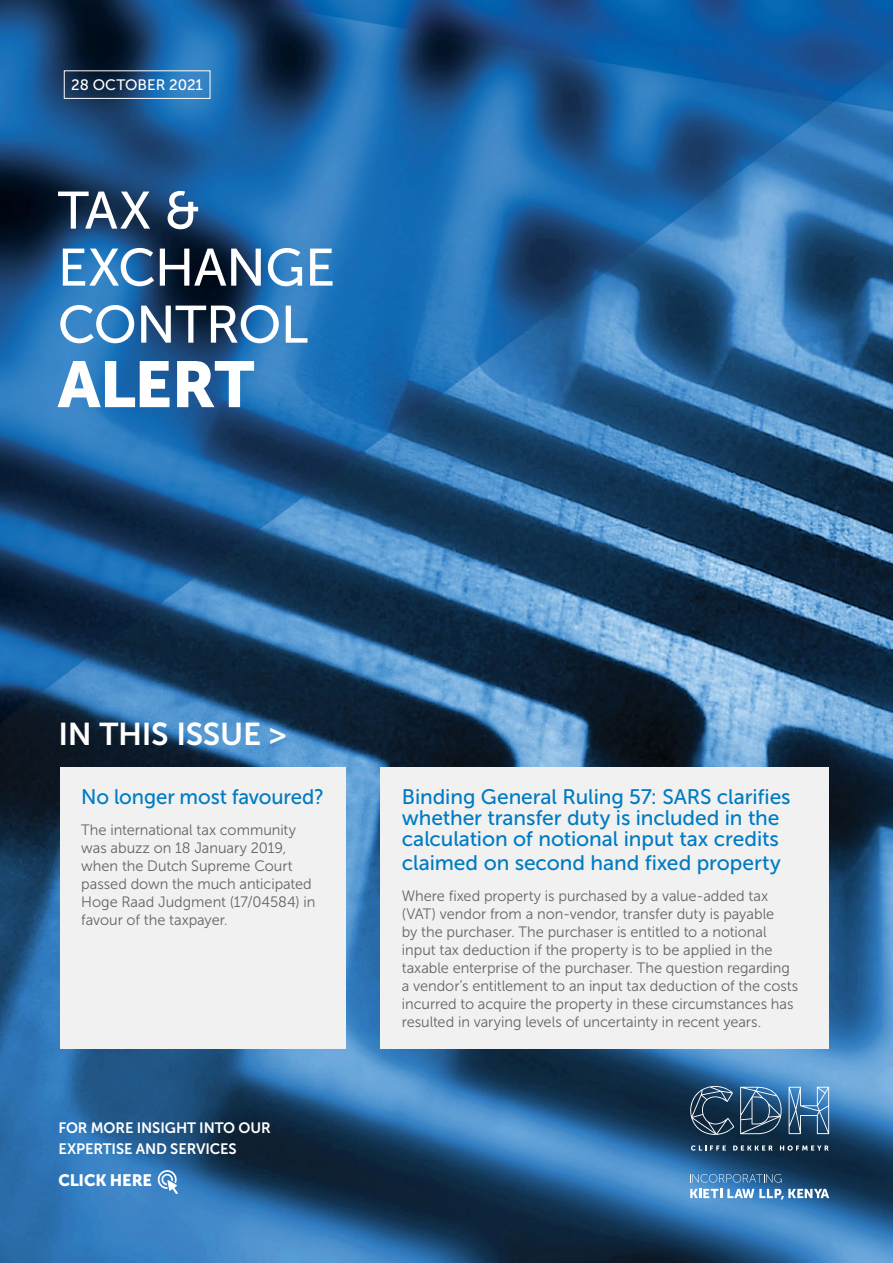
<style>
.page{position:relative;width:893px;height:1263px;background:#fff}
.page>*{position:absolute;margin:0;border:0;box-sizing:border-box;transform-origin:0 0}
.t1{font:64.5px "Museo Sans 900";letter-spacing:-.02em;color:#fff}
.t2{font:52.5px/57px "Museo Sans 500";letter-spacing:-.01em;color:#fff}
.t3{font:31.5px "Museo Sans 700";letter-spacing:-.01em;color:#fff}
.t4{font:21px/21px "Museo Sans 500";letter-spacing:-.005em;color:#007bc2}
.t5{font:16.5px "Museo Sans 900";letter-spacing:-.02em;color:#fff}
.t6{font:15.15px "Museo Sans 500";letter-spacing:-.005em;color:#fff}
.t7{font:15px/18px "Museo Sans 300";color:#636466}
.t8{font:15px/21px "Museo Sans 700";letter-spacing:-.01em;color:#fff}
</style>
<div class="page">
<img style="left:0;top:0;width:893px;height:1263px">
<div style="left:60px;top:767px;width:285px;height:281px;background:#f1f1f2"></div>
<svg style="left:158px;top:1170px;width:20px;height:24px"></svg>
<div style="left:64px;top:70px;width:146px;height:29px;border:1px solid #fff"></div>
<svg style="left:780px;top:1145px;width:49px;height:6px"></svg>
<svg style="left:733px;top:1145px;width:40px;height:5px"></svg>
<svg style="left:691px;top:1145px;width:35px;height:6px"></svg>
<svg style="left:690px;top:1086px;width:44px;height:49px"></svg>
<svg style="left:740px;top:1087px;width:42px;height:47px"></svg>
<svg style="left:789px;top:1087px;width:40px;height:47px"></svg>
<svg style="left:690px;top:1174px;width:92px;height:9px"></svg>
<svg style="left:690px;top:1189px;width:139px;height:10px"></svg>
<div style="left:381px;top:767px;width:448px;height:281px;background:#f1f1f2"></div>
<p class="t6" style="left:71px;top:77px;width:133px">28 OCTOBER 2021</p>
<h2 class="t2" style="left:58px;top:182px;width:279px">TAX &amp;<br>EXCHANGE<br>CONTROL</h2>
<h1 class="t1" style="left:58px;top:348px;width:198px">ALERT</h1>
<h3 class="t3" style="left:59px;top:716px;width:229px">IN THIS ISSUE &gt;</h3>
<h3 class="t4" style="left:81px;top:787px;width:244px">No longer most favoured?</h3>
<p class="t7" style="left:81px;top:821px;width:236px">The international tax community was abuzz on 18 January 2019, when the Dutch Supreme Court passed down the much anticipated<br>Hoge Raad Judgment (17/04584) in favour of the taxpayer.</p>
<p class="t8" style="left:59px;top:1117px;width:214px">FOR MORE INSIGHT INTO OUR<br>EXPERTISE AND SERVICES</p>
<p class="t5" style="left:59px;top:1171px;width:95px">CLICK HERE</p>
<h3 class="t4" style="left:402px;top:787px;width:390px">Binding General Ruling 57: SARS clarifies whether transfer duty is included in the calculation of notional input tax credits</h3>
<h3 class="t4" style="left:402px;top:853px;width:380px">claimed on second hand fixed property</h3>
<p class="t7" style="left:402px;top:887px;width:398px">Where fixed property is purchased by a value-added tax (VAT) vendor from a non-vendor, transfer duty is payable<br>by the purchaser. The purchaser is entitled to a notional input tax deduction if the property is to be applied in the taxable enterprise of the purchaser. The question regarding a vendor’s entitlement to an input tax deduction of the costs incurred to acquire the property in these circumstances has resulted in varying levels of uncertainty in recent years.</p>
</div>
